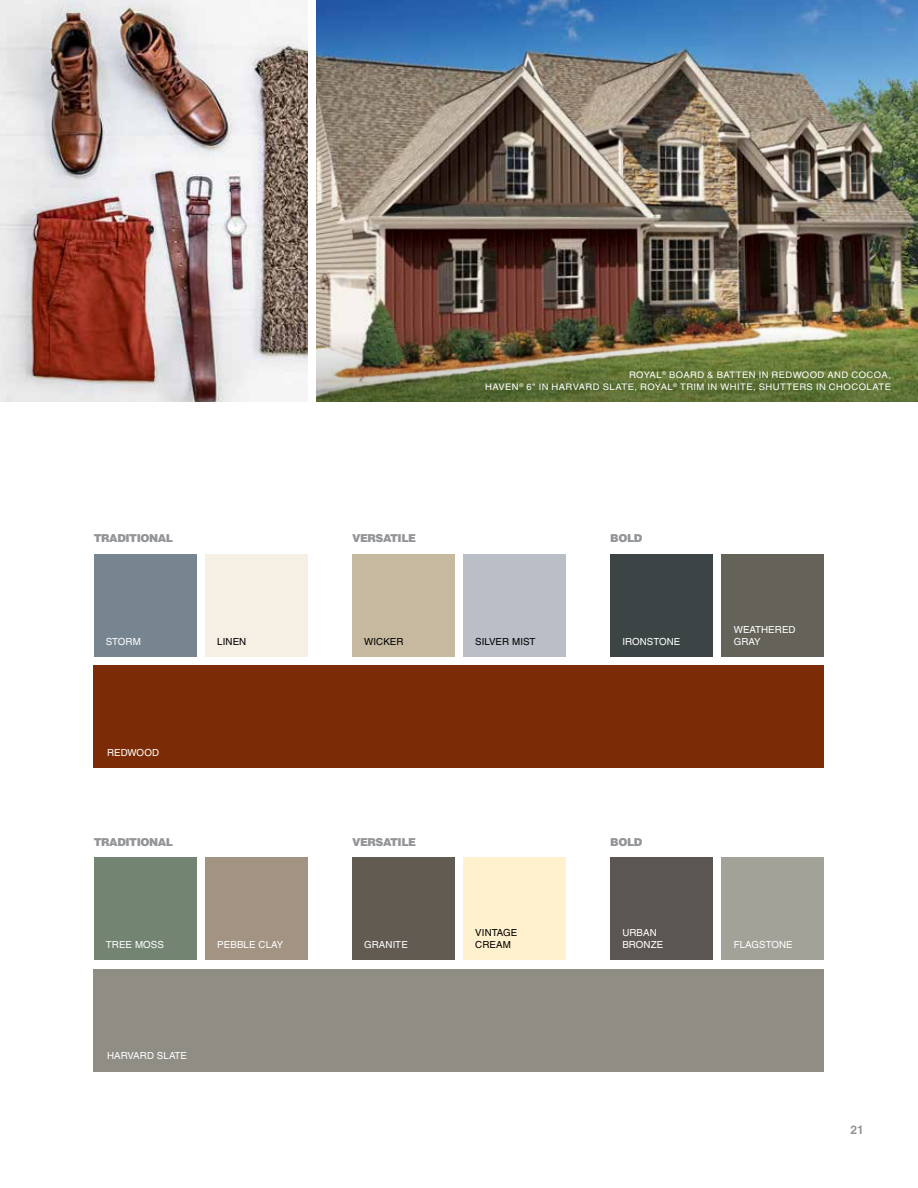
<style>
.page{position:relative;width:918px;height:1188px;background:#fff}
.page>*{position:absolute;margin:0;border:0;box-sizing:border-box;transform-origin:0 0}
.t1{font:700 12px "Helvetica LT Std";color:#939598}
.t2{font:900 10.95px "Helvetica LT Std";letter-spacing:-.04em;color:#939598}
.t3{font:9.75px/12px "Helvetica LT Std";letter-spacing:.01em;color:#fff}
.t4{font:9.75px/12px "Helvetica LT Std";letter-spacing:.01em;color:#000}
.t5{font:9px/12px "Helvetica LT Std";letter-spacing:.04em;color:#fff;text-align:right;scale:1.05 1}
</style>
<div class="page">
<div style="left:463px;top:858px;width:103px;height:102px;background:#fff1cd"></div>
<img style="left:316px;top:0;width:602px;height:328px">
<img style="left:316px;top:328px;width:602px;height:74px">
<div style="left:94px;top:666px;width:730px;height:102px;background:#7b2c06"></div>
<div style="left:205px;top:554px;width:103px;height:103px;background:#f5efe4"></div>
<div style="left:94px;top:554px;width:102px;height:103px;background:#778591"></div>
<div style="left:352px;top:554px;width:103px;height:103px;background:#c6b9a0"></div>
<div style="left:722px;top:554px;width:102px;height:103px;background:#656259"></div>
<div style="left:610px;top:554px;width:103px;height:103px;background:#3d4445"></div>
<div style="left:722px;top:858px;width:102px;height:102px;background:#a2a298"></div>
<div style="left:610px;top:858px;width:103px;height:102px;background:#5b5651"></div>
<div style="left:352px;top:858px;width:103px;height:102px;background:#615b51"></div>
<div style="left:205px;top:858px;width:103px;height:102px;background:#a39382"></div>
<div style="left:94px;top:858px;width:102px;height:102px;background:#738472"></div>
<div style="left:94px;top:969px;width:730px;height:102px;background:#908d85"></div>
<div style="left:463px;top:554px;width:103px;height:103px;background:#babec6"></div>
<img style="left:0;top:0;width:308px;height:402px">
<p class="t2" style="left:94px;top:531px;width:81px">TRADITIONAL</p>
<p class="t3" style="left:106px;top:635px;width:37px">STORM</p>
<p class="t4" style="left:217px;top:635px;width:31px">LINEN</p>
<p class="t3" style="left:107px;top:746px;width:53px">REDWOOD</p>
<p class="t2" style="left:94px;top:835px;width:81px">TRADITIONAL</p>
<p class="t3" style="left:106px;top:938px;width:60px">TREE MOSS</p>
<p class="t3" style="left:217px;top:938px;width:68px">PEBBLE CLAY</p>
<p class="t3" style="left:107px;top:1050px;width:81px">HARVARD SLATE</p>
<p class="t2" style="left:352px;top:531px;width:66px">VERSATILE</p>
<p class="t4" style="left:364px;top:635px;width:41px">WICKER</p>
<p class="t5" style="left:485px;top:369px;width:388px">ROYAL<sup>®</sup> BOARD &amp; BATTEN IN REDWOOD AND COCOA,<br>HAVEN<sup>®</sup> 6" IN HARVARD SLATE, ROYAL<sup>®</sup> TRIM IN WHITE, SHUTTERS IN CHOCOLATE</p>
<p class="t4" style="left:475px;top:635px;width:62px">SILVER MIST</p>
<p class="t2" style="left:610px;top:531px;width:34px">BOLD</p>
<p class="t3" style="left:622px;top:635px;width:59px">IRONSTONE</p>
<p class="t3" style="left:734px;top:623px;width:63px">WEATHERED<br>GRAY</p>
<p class="t2" style="left:352px;top:835px;width:66px">VERSATILE</p>
<p class="t3" style="left:364px;top:938px;width:45px">GRANITE</p>
<p class="t4" style="left:475px;top:926px;width:43px">VINTAGE<br>CREAM</p>
<p class="t2" style="left:610px;top:835px;width:34px">BOLD</p>
<p class="t3" style="left:622px;top:926px;width:42px">URBAN<br>BRONZE</p>
<p class="t3" style="left:734px;top:938px;width:60px">FLAGSTONE</p>
<h1 class="t1" style="left:851px;top:1122px;width:15px">21</h1>
</div>
